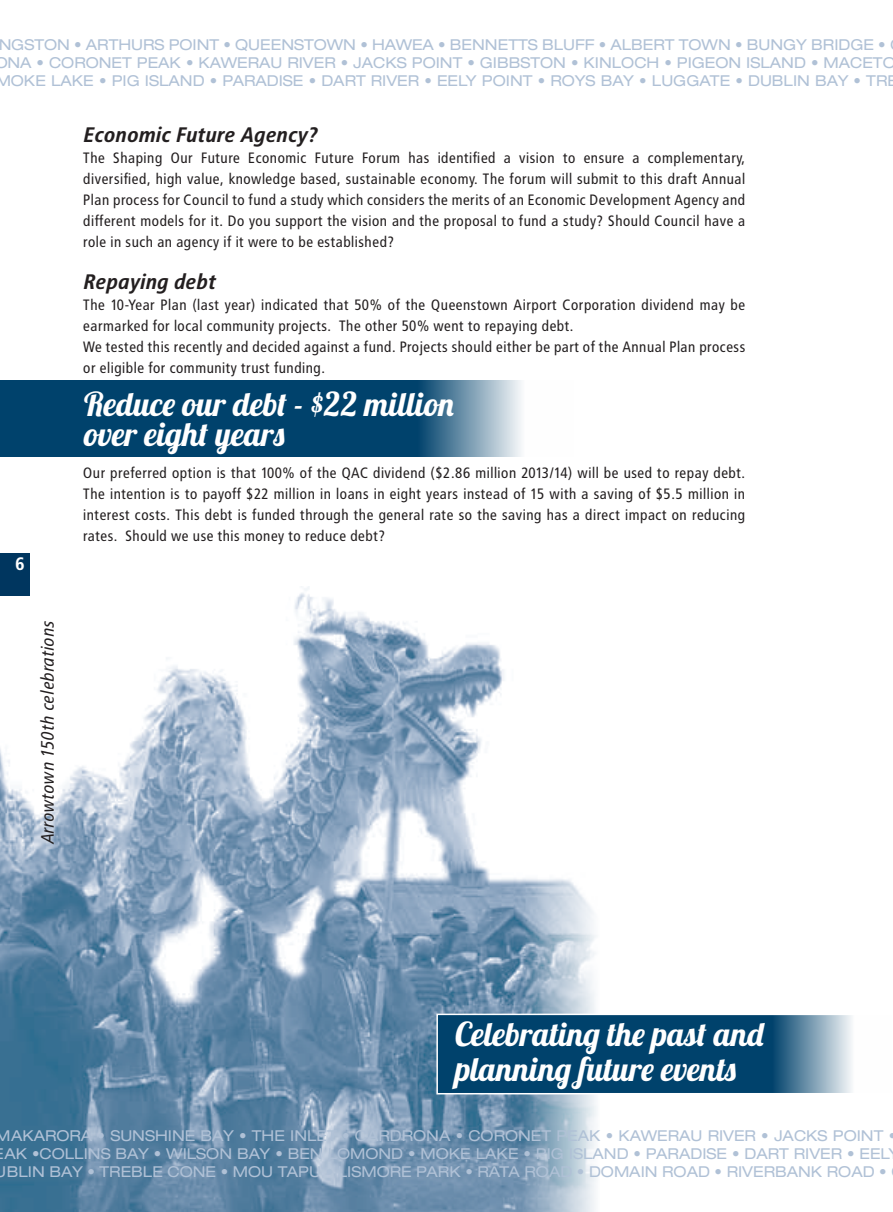
<style>
.page{position:relative;width:893px;height:1212px;background:#fff}
.page>*{position:absolute;margin:0;border:0;box-sizing:border-box;transform-origin:0 0}
.t1{font:33px/34.5px "Lobster 1.4";letter-spacing:.05em;color:#fff}
.t2{font:33px/30px "Lobster 1.4";letter-spacing:.025em;color:#fff}
.t3{font:italic 700 21px "Transit";color:#231f20}
.t4{font:italic 18px "Transit";color:#231f20}
.t5{font:700 18px "Transit";color:#fff}
.t6{font:15px/21px "Transit";color:#231f20;text-align:justify}
.t7{font:expanded 15px/18px "Helvetica Neue";color:#b0c1d6}
</style>
<div class="page">
<img style="left:0;top:587px;width:597px;height:625px">
<svg style="left:436px;top:1013px;width:416px;height:81px;fill:#00426c"></svg>
<svg style="left:0;top:380px;width:521px;height:77px;fill:#00426c"></svg>
<hr style="left:892px;top:918px;width:1px;height:196px;background:#005079">
<div style="left:0;top:553px;width:30px;height:42px;background:#00365f"></div>
<p class="t7" style="left:-6px;top:35px;width:905px">NGSTON • ARTHURS POINT • QUEENSTOWN • HAWEA • BENNETTS BLUFF • ALBERT TOWN • BUNGY BRIDGE •<br>ONA • CORONET PEAK • KAWERAU RIVER • JACKS POINT • GIBBSTON • KINLOCH • PIGEON ISLAND • MACETO<br>MOKE LAKE • PIG ISLAND • PARADISE • DART RIVER • EELY POINT • ROYS BAY • LUGGATE • DUBLIN BAY • TRE</p>
<h2 class="t3" style="left:83px;top:122px;width:236px">Economic Future Agency?</h2>
<p class="t6" style="left:83px;top:148px;width:664px">The Shaping Our Future Economic Future Forum has identified a vision to ensure a complementary, diversified, high value, knowledge based, sustainable economy. The forum will submit to this draft Annual Plan process for Council to fund a study which considers the merits of an Economic Development Agency and different models for it. Do you support the vision and the proposal to fund a study? Should Council have a role in such an agency if it were to be established?</p>
<h2 class="t3" style="left:83px;top:269px;width:134px">Repaying debt</h2>
<p class="t6" style="left:83px;top:295px;width:664px;text-align:left">The 10-Year Plan (last year) indicated that 50% of the Queenstown Airport Corporation dividend may be earmarked for local community projects. The other 50% went to repaying debt.<br>We tested this recently and decided against a fund. Projects should either be part of the Annual Plan process or eligible for community trust funding.</p>
<h1 class="t2" style="left:84px;top:389px;width:371px">Reduce our debt - $22 million over eight years</h1>
<p class="t5" style="left:15px;top:553px;width:11px">6</p>
<p class="t4" style="left:37px;top:844px;width:225px;rotate:-90deg">Arrowtown 150th celebrations</p>
<p class="t6" style="left:83px;top:463px;width:664px">Our preferred option is that 100% of the QAC dividend ($2.86 million 2013/14) will be used to repay debt.<br>The intention is to payoff $22 million in loans in eight years instead of 15 with a saving of $5.5 million in interest costs. This debt is funded through the general rate so the saving has a direct impact on reducing rates. Should we use this money to reduce debt?</p>
<h1 class="t1" style="left:455px;top:1016px;width:310px">Celebrating the past and planning future events</h1>
<p class="t7" style="left:-4px;top:1126px;width:902px">MAKARORA • SUNSHINE BAY • THE INLET • CARDRONA • CORONET PEAK • KAWERAU RIVER • JACKS POINT •</p>
<p class="t7" style="left:4px;top:1144px;width:887px">AK •COLLINS BAY • WILSON BAY • BEN LOMOND • MOKE LAKE • PIG ISLAND • PARADISE • DART RIVER • EEL</p>
<p class="t7" style="left:-5px;top:1162px;width:893px">UBLIN BAY • TREBLE CONE • MOU TAPU • LISMORE PARK • RATA ROAD • DOMAIN ROAD • RIVERBANK ROAD •</p>
</div>
